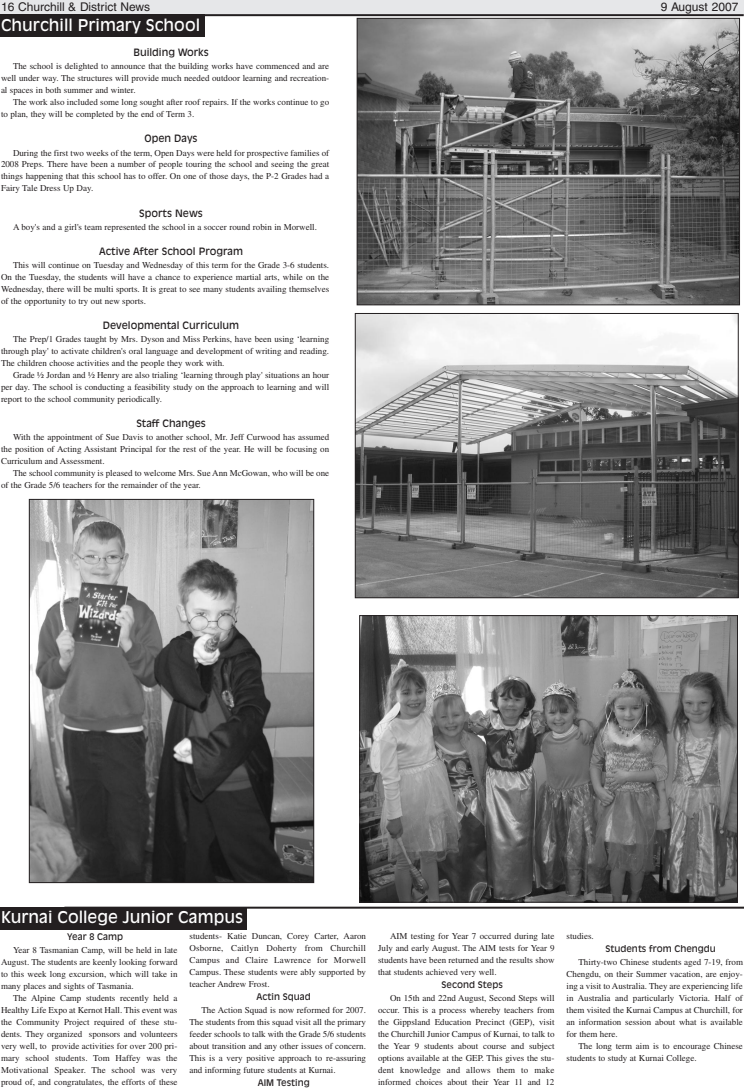
<style>
.page{position:relative;width:744px;height:1091px;background:#fff}
.page>*{position:absolute;margin:0;border:0;box-sizing:border-box;transform-origin:0 0}
.t1{font:16px "Antique Olive";color:#fff}
.t2{font:12px "Helvetica";color:#231f20}
.t3{font:10px "Antique Olive";color:#231f20}
.t4{font:9px/12px "Times";color:#231f20;text-align:justify}
.t5{font:9px "Antique Olive";color:#231f20}
.s1{font-family:"Antique Olive"}
</style>
<div class="page">
<div style="left:0;top:0;width:744px;height:14px;background:#e6e7e9"></div>
<div style="left:0;top:14px;width:205px;height:23px;background:#231f20"></div>
<div style="left:0;top:907px;width:247px;height:23px;background:#231f20"></div>
<hr style="left:60px;top:14px;width:684px;height:2px;background:#231f20">
<hr style="left:64px;top:907px;width:680px;height:2px;background:#231f20">
<img style="left:357px;top:315px;width:380px;height:281px">
<div style="left:355px;top:313px;width:384px;height:285px;border:1px solid #231f20"></div>
<img style="left:359px;top:20px;width:379px;height:283px">
<div style="left:357px;top:18px;width:383px;height:287px;border:1px solid #231f20"></div>
<img style="left:31px;top:501px;width:281px;height:380px">
<div style="left:29px;top:499px;width:285px;height:384px;border:1px solid #231f20"></div>
<img style="left:361px;top:617px;width:375px;height:284px">
<div style="left:359px;top:615px;width:379px;height:288px;border:1px solid #231f20"></div>
<p class="t2" style="left:1px;top:2px;width:151px">16 Churchill &amp; District News</p>
<p class="t2" style="left:661px;top:2px;width:79px">9 August 2007</p>
<p class="t1" style="left:1px;top:18px;width:201px">Churchill Primary School</p>
<p class="t3" style="left:133px;top:49px;width:77px">Building Works</p>
<p class="t4" style="left:13px;top:61px;width:318px">The school is delighted to announce that the building works have commenced and are</p>
<p class="t4" style="left:1px;top:73px;width:330px">well under way. The structures will provide much needed outdoor learning and recreation-</p>
<p class="t4" style="left:1px;top:85px;width:136px">al spaces in both summer and winter.</p>
<p class="t4" style="left:13px;top:97px;width:318px">The work also included some long sought after roof repairs. If the works continue to go</p>
<p class="t4" style="left:1px;top:109px;width:195px">to plan, they will be completed by the end of Term 3.</p>
<p class="t3" style="left:145px;top:135px;width:55px">Open Days</p>
<p class="t4" style="left:1px;top:147px;width:330px;text-indent:12px">During the first two weeks of the term, Open Days were held for prospective families of 2008 Preps. There have been a number of people touring the school and seeing the great things happening that this school has to offer. On one of those days, the P-2 Grades had a Fairy Tale Dress Up Day.</p>
<p class="t3" style="left:139px;top:209px;width:65px">Sports News</p>
<p class="t4" style="left:13px;top:222px;width:306px">A boy's and a girl's team represented the school in a soccer round robin in Morwell.</p>
<p class="t3" style="left:99px;top:247px;width:146px">Active After School Program</p>
<p class="t4" style="left:1px;top:260px;width:330px;text-indent:12px">This will continue on Tuesday and Wednesday of this term for the Grade 3-6 students.<br>On the Tuesday, the students will have a chance to experience martial arts, while on the Wednesday, there will be multi sports. It is great to see many students availing themselves of the opportunity to try out new sports.</p>
<p class="t3" style="left:103px;top:321px;width:138px">Developmental Curriculum</p>
<p class="t4" style="left:13px;top:334px;width:318px">The Prep/1 Grades taught by Mrs. Dyson and Miss Perkins, have been using ‘learning</p>
<p class="t4" style="left:1px;top:346px;width:330px">through play' to activate children's oral language and development of writing and reading.</p>
<p class="t4" style="left:1px;top:358px;width:225px">The children choose activities and the people they work with.</p>
<p class="t4" style="left:13px;top:370px;width:318px">Grade ½ Jordan and ½ Henry are also trialing ‘learning through play' situations an hour</p>
<p class="t4" style="left:1px;top:382px;width:330px">per day. The school is conducting a feasibility study on the approach to learning and will</p>
<p class="t4" style="left:1px;top:394px;width:162px">report to the school community periodically.</p>
<p class="t3" style="left:136px;top:419px;width:71px">Staff Changes</p>
<p class="t4" style="left:13px;top:432px;width:318px">With the appointment of Sue Davis to another school, Mr. Jeff Curwood has assumed</p>
<p class="t4" style="left:1px;top:444px;width:330px">the position of Acting Assistant Principal for the rest of the year. He will be focusing on</p>
<p class="t4" style="left:1px;top:456px;width:105px">Curriculum and Assessment.</p>
<p class="t4" style="left:13px;top:468px;width:318px">The school community is pleased to welcome Mrs. Sue Ann McGowan, who will be one</p>
<p class="t4" style="left:1px;top:480px;width:201px">of the Grade 5/6 teachers for the remainder of the year.</p>
<p class="t1" style="left:1px;top:911px;width:244px">Kurnai College Junior Campus</p>
<p class="t4" style="left:13px;top:931px;width:166px;line-height:13.1px;text-align:center"><span class="s1">Year 8 Camp<br></span>Year 8 Tasmanian Camp, will be held in late</p>
<p class="t4" style="left:1px;top:957px;width:178px">August. The students are keenly looking forward</p>
<p class="t4" style="left:1px;top:969px;width:178px">to this week long excursion, which will take in</p>
<p class="t4" style="left:1px;top:981px;width:134px">many places and sights of Tasmania.</p>
<p class="t4" style="left:13px;top:993px;width:166px">The Alpine Camp students recently held a</p>
<p class="t4" style="left:1px;top:1005px;width:178px">Healthy Life Expo at Kernot Hall. This event was</p>
<p class="t4" style="left:1px;top:1017px;width:178px">the Community Project required of these stu-</p>
<p class="t4" style="left:1px;top:1029px;width:178px">dents. They organized sponsors and volunteers</p>
<p class="t4" style="left:1px;top:1041px;width:178px">very well, to provide activities for over 200 pri-</p>
<p class="t4" style="left:1px;top:1053px;width:178px">mary school students. Tom Haffey was the</p>
<p class="t4" style="left:1px;top:1065px;width:178px">Motivational Speaker. The school was very</p>
<p class="t4" style="left:1px;top:1077px;width:178px">proud of, and congratulates, the efforts of these</p>
<p class="t4" style="left:190px;top:931px;width:178px">students- Katie Duncan, Corey Carter, Aaron Osborne, Caitlyn Doherty from Churchill Campus and Claire Lawrence for Morwell Campus. These students were ably supported by teacher Andrew Frost.</p>
<p class="t4" style="left:201px;top:991px;width:166px;line-height:13.1px;text-align:center"><span class="s1">Actin Squad<br></span>The Action Squad is now reformed for 2007.</p>
<p class="t4" style="left:190px;top:1017px;width:178px">The students from this squad visit all the primary feeder schools to talk with the Grade 5/6 students about transition and any other issues of concern.<br>This is a very positive approach to re-assuring and informing future students at Kurnai.</p>
<p class="t5" style="left:258px;top:1079px;width:54px">AIM Testing</p>
<p class="t4" style="left:378px;top:931px;width:178px;text-indent:12px">AIM testing for Year 7 occurred during late July and early August. The AIM tests for Year 9 students have been returned and the results show that students achieved very well.</p>
<p class="t4" style="left:390px;top:979px;width:166px;line-height:13.1px;text-align:center"><span class="s1">Second Steps<br></span>On 15th and 22nd August, Second Steps will</p>
<p class="t4" style="left:378px;top:1005px;width:178px">occur. This is a process whereby teachers from the Gippsland Education Precinct (GEP), visit the Churchill Junior Campus of Kurnai, to talk to the Year 9 students about course and subject options available at the GEP. This gives the stu&shy;dent knowledge and allows them to make informed choices about their Year 11 and 12</p>
<p class="t4" style="left:567px;top:931px;width:29px">studies.</p>
<p class="t4" style="left:578px;top:943px;width:166px;line-height:13.1px;text-align:center"><span class="s1">Students from Chengdu<br></span>Thirty-two Chinese students aged 7-19, from</p>
<p class="t4" style="left:567px;top:969px;width:178px">Chengdu, on their Summer vacation, are enjoy-</p>
<p class="t4" style="left:567px;top:981px;width:178px">ing a visit to Australia. They are experiencing life</p>
<p class="t4" style="left:567px;top:993px;width:178px">in Australia and particularly Victoria. Half of</p>
<p class="t4" style="left:567px;top:1005px;width:178px">them visited the Kurnai Campus at Churchill, for</p>
<p class="t4" style="left:567px;top:1017px;width:178px">an information session about what is available</p>
<p class="t4" style="left:567px;top:1029px;width:53px">for them here.</p>
<p class="t4" style="left:578px;top:1041px;width:166px">The long term aim is to encourage Chinese</p>
<p class="t4" style="left:567px;top:1053px;width:132px">students to study at Kurnai College.</p>
</div>
